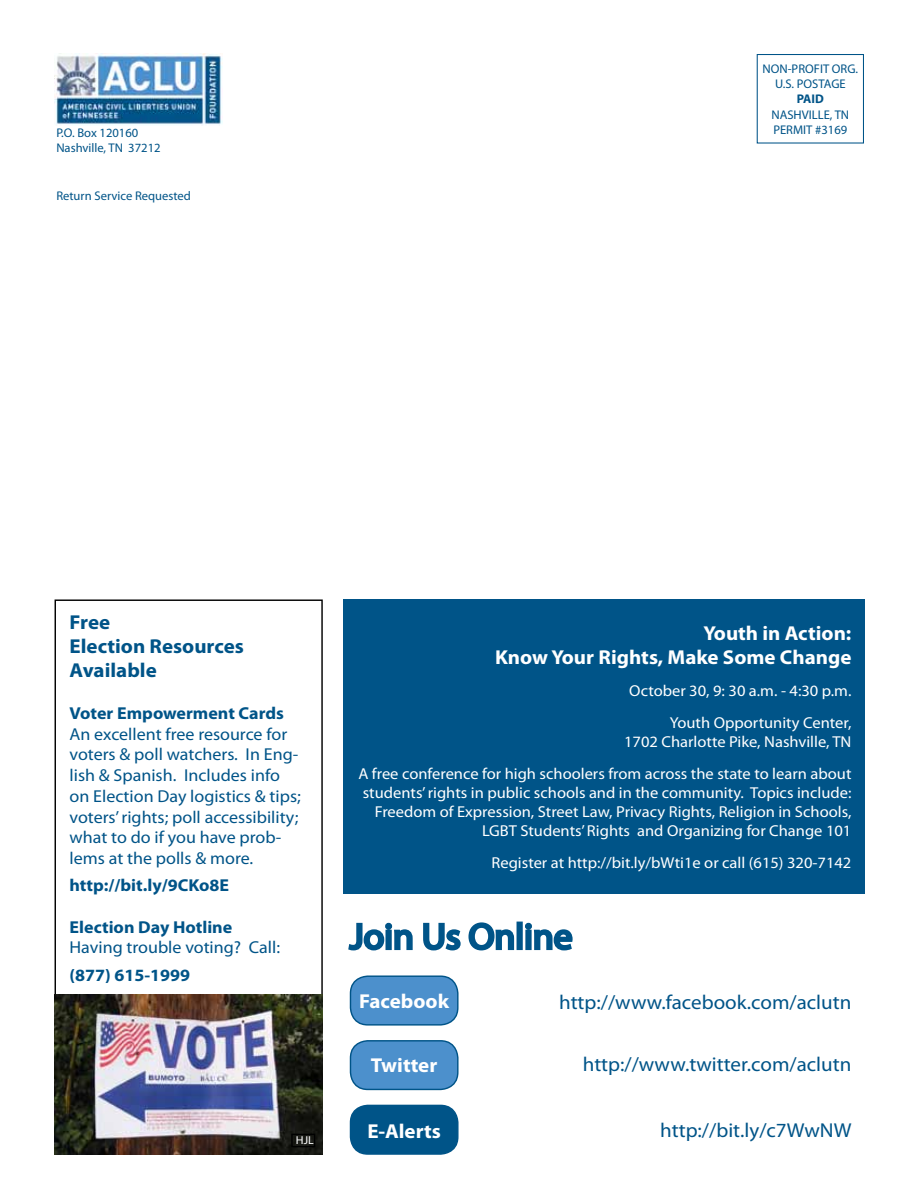
<style>
.page{position:relative;width:918px;height:1188px;background:#fff}
.page>*{position:absolute;margin:0;border:0;box-sizing:border-box;transform-origin:0 0}
.t1{font:36px "Myriad Pro";color:#005488;scale:1.04 1}
.t2{font:20.1px "Myriad Pro";color:#005488;scale:1.04 1}
.t3{font:700 20.1px/24.2px "Myriad Pro";color:#fff;text-align:right;scale:1.04 1}
.t4{font:700 20.1px/24.2px "Myriad Pro";color:#005488;scale:1.04 1}
.t5{font:17.25px/20.7px "Myriad Pro";color:#005488;scale:1.04 1}
.t6{font:700 17.25px "Myriad Pro";color:#005488;scale:1.04 1}
.t7{font:15.9px/32px "Myriad Pro";color:#fff;text-align:right;scale:1.04 1}
.t8{font:12.6px/15.1px "Myriad Pro";color:#005488}
.t9{font:700 12.6px "Myriad Pro";color:#005488}
.t10{font:11.55px "Myriad Pro";color:#fff;scale:1.04 1}
</style>
<div class="page">
<div style="left:350px;top:976px;width:108px;height:49px;background:#4c90cc;border-radius:17px"></div>
<div style="left:350px;top:975px;width:109px;height:51px;border:1px solid #005488;border-radius:17px"></div>
<svg style="left:348px;top:922px;width:38px;height:29px"></svg>
<div style="left:386px;top:930px;width:6px;height:20px;border:3px solid #005488"></div>
<div style="left:385px;top:923px;width:7px;height:7px;border:3px solid #005488;border-radius:50%"></div>
<svg style="left:394px;top:929px;width:19px;height:22px"></svg>
<svg style="left:423px;top:922px;width:92px;height:29px"></svg>
<div style="left:517px;top:922px;width:6px;height:28px;border:3px solid #005488"></div>
<div style="left:525px;top:930px;width:7px;height:20px;border:3px solid #005488"></div>
<div style="left:525px;top:923px;width:7px;height:7px;border:3px solid #005488;border-radius:50%"></div>
<svg style="left:533px;top:929px;width:40px;height:22px"></svg>
<div style="left:350px;top:1105px;width:108px;height:49px;background:#005488;border-radius:17px"></div>
<div style="left:350px;top:1105px;width:109px;height:50px;border:1px solid #005488;border-radius:17px"></div>
<div style="left:350px;top:1041px;width:108px;height:48px;background:#4c90cc;border-radius:17px"></div>
<div style="left:350px;top:1040px;width:109px;height:50px;border:1px solid #005488;border-radius:17px"></div>
<div style="left:344px;top:599px;width:521px;height:295px;background:#005488"></div>
<img style="left:55px;top:994px;width:268px;height:161px">
<div style="left:291px;top:1134px;width:24px;height:13px;border:1px solid #000"></div>
<img style="left:54px;top:54px;width:169px;height:71px">
<div style="left:757px;top:54px;width:107px;height:90px;border:1px solid #005488"></div>
<p class="t8" style="left:56px;top:125px;width:106px">P.O. Box 120160<br>Nashville, TN 37212</p>
<p class="t8" style="left:56px;top:188px;width:136px">Return Service Requested</p>
<p class="t8" style="left:763px;top:61px;width:97px;text-align:center">NON-PROFIT ORG.<br>U.S. POSTAGE</p>
<p class="t9" style="left:797px;top:91px;width:29px">PAID</p>
<p class="t8" style="left:771px;top:107px;width:79px">NASHVILLE, TN<br>PERMIT #3169</p>
<p class="t4" style="left:70px;top:610px;width:169px">Free<br>Election Resources<br>Available</p>
<p class="t6" style="left:70px;top:702px;width:208px">Voter Empowerment Cards</p>
<p class="t5" style="left:70px;top:723px;width:224px">An excellent free resource for voters &amp; poll watchers. In Eng&shy;lish &amp; Spanish. Includes info on Election Day logistics &amp; tips; voters’ rights; poll accessibility; what to do if you have prob&shy;lems at the polls &amp; more.</p>
<p class="t6" style="left:70px;top:874px;width:155px">http://bit.ly/9CKo8E</p>
<p class="t6" style="left:70px;top:916px;width:158px">Election Day Hotline</p>
<p class="t5" style="left:70px;top:937px;width:204px">Having trouble voting? Call:</p>
<p class="t6" style="left:70px;top:964px;width:117px">(877) 615-1999</p>
<p class="t10" style="left:296px;top:1133px;width:19px">HJL</p>
<p class="t3" style="left:495px;top:621px;width:344px">Youth in Action:<br>Know Your Rights, Make Some Change</p>
<p class="t7" style="left:629px;top:675px;width:215px">October 30, 9: 30 a.m. - 4:30 p.m.<br>Youth Opportunity Center,</p>
<p class="t7" style="left:358px;top:726px;width:476px">1702 Charlotte Pike, Nashville, TN<br>A free conference for high schoolers from across the state to learn about</p>
<p class="t7" style="left:363px;top:783px;width:471px;line-height:19px">students’ rights in public schools and in the community. Topics include:<br>Freedom of Expression, Street Law, Privacy Rights, Religion in Schools,<br>LGBT Students’ Rights and Organizing for Change 101</p>
<p class="t7" style="left:492px;top:847px;width:348px">Register at http://bit.ly/bWti1e or call (615) 320-7142</p>
<h1 class="t1" style="left:350px;top:914px;width:216px">Join Us Online</h1>
<p class="t3" style="left:359px;top:989px;width:88px">Facebook</p>
<p class="t2" style="left:559px;top:990px;width:283px">http://www.facebook.com/aclutn</p>
<p class="t3" style="left:371px;top:1052px;width:65px">Twitter</p>
<p class="t2" style="left:583px;top:1052px;width:260px">http://www.twitter.com/aclutn</p>
<p class="t3" style="left:367px;top:1118px;width:72px">E-Alerts</p>
<p class="t2" style="left:660px;top:1118px;width:185px">http://bit.ly/c7WwNW</p>
</div>
